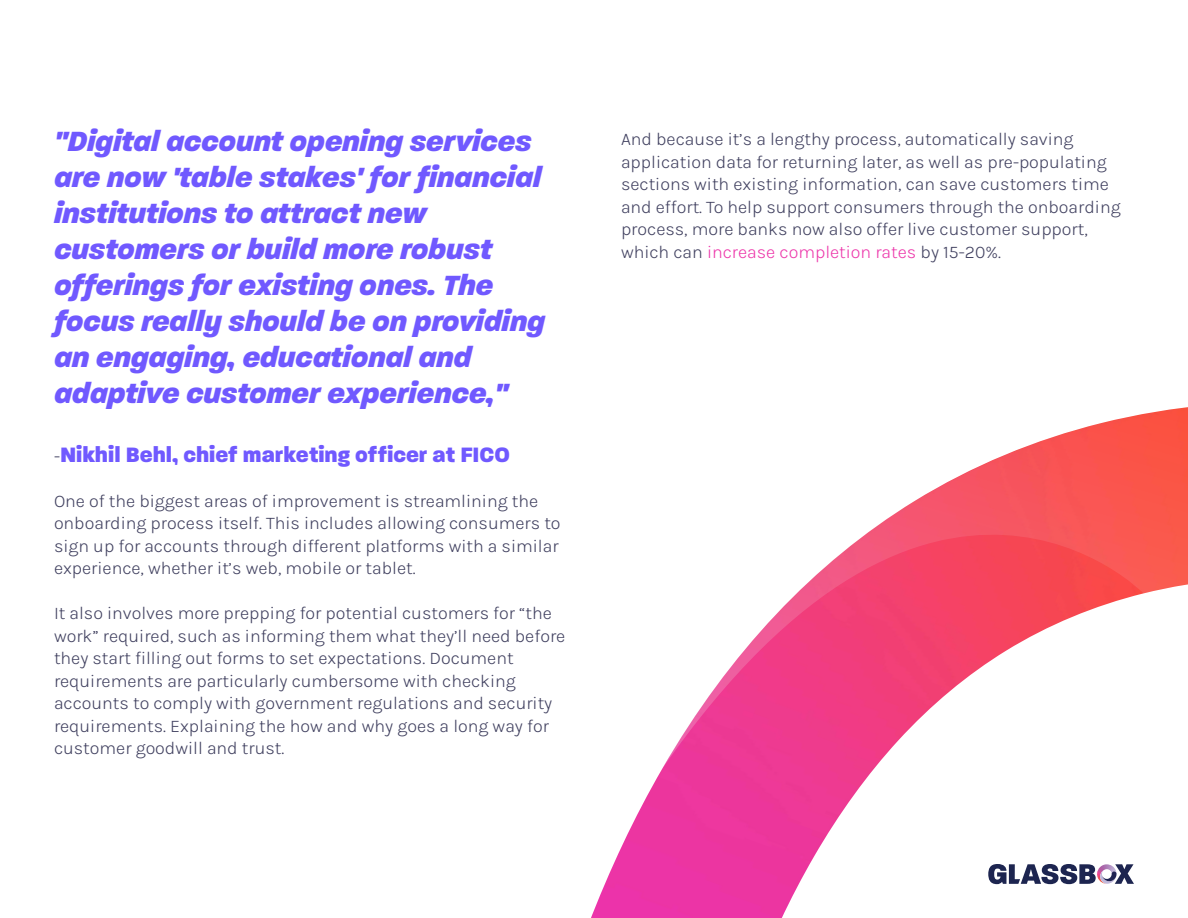
<style>
.page{position:relative;width:1188px;height:918px;background:#fff}
.page>*{position:absolute;margin:0;border:0;box-sizing:border-box;transform-origin:0 0}
.t1{font:italic 800 30px/36px "Paralucent";color:#7059ff}
.t2{font:800 22.5px "Paralucent";color:#7059ff}
.t3{font:300 18px/22.5px "Karla";color:#414160}
.s1{color:#ed38ab}
</style>
<div class="page">
<img style="left:591px;top:769px;width:543px;height:149px">
<svg style="left:662px;top:407px;width:526px;height:362px"></svg>
<p class="t1" style="left:54px;top:123px;width:492px">"Digital account opening services are now 'table stakes' for financial institutions to attract new customers or build more robust offerings for existing ones. The focus really should be on providing an engaging, educational and adaptive customer experience ",</p>
<p class="t2" style="left:60px;top:441px;width:451px">Nikhil Behl, chief marketing officer at FICO</p>
<p class="t3" style="left:54px;top:444px;width:8px">-</p>
<p class="t3" style="left:54px;top:489px;width:508px">One of the biggest areas of improvement is streamlining the onboarding process itself. This includes allowing consumers to sign up for accounts through different platforms with a similar experience, whether it s’ web, mobile or tablet.</p>
<p class="t3" style="left:54px;top:601px;width:513px">It also involves more prepping for potential customers for “the work” required, such as informing them what they l l’ need before they start filling out forms to set expectations. Document requirements are particularly cumbersome with checking accounts to comply with government regulations and security requirements. Explaining the how and why goes a long way for customer goodwill and trust.</p>
<p class="t3" style="left:621px;top:127px;width:501px">And because it as’ lengthy process, automatically saving application data for returning later, as well as pre-populating sections with existing information, can save customers time and effort. To help support consumers through the onboarding process, more banks now also offer live customer support, which can <span class="s1">increase completion rates</span> by 15-20%.</p>
</div>
